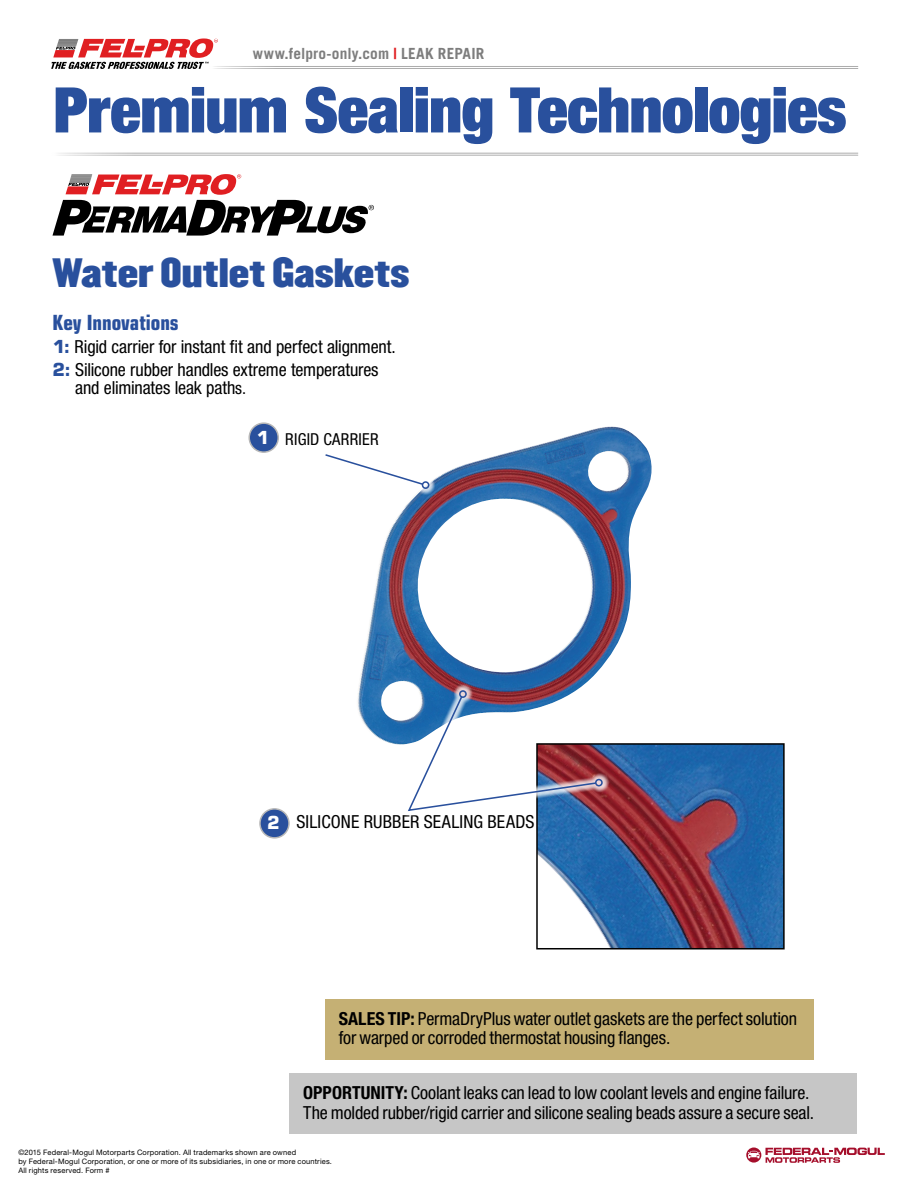
<style>
.page{position:relative;width:918px;height:1188px;background:#fff}
.page>*{position:absolute;margin:0;border:0;box-sizing:border-box;transform-origin:0 0}
.t1{font:900 condensed 63px "Helvetica Neue LT Std";letter-spacing:-.01em;color:#29509d}
.t2{font:36px "Champion HTF Middleweight";color:#29509d}
.t3{font:700 condensed 21px "Square 721 BT";letter-spacing:-.005em;color:#29509d}
.t4{font:condensed 18px/19.5px "Helvetica Neue LT Std";letter-spacing:-.005em;color:#000}
.t5{font:700 18px "Square 721 BT";color:#fff}
.t6{font:condensed 16.5px "Helvetica Neue LT Std";letter-spacing:.015em;color:#000}
.t7{font:700 15.3px "Trade Gothic LT Std";letter-spacing:.01em;color:#7d7d7d}
.t8{font:7.5px/9px "Helvetica Neue LT Std";letter-spacing:.025em;color:#000}
.s1{color:#e01f22}
.s2{font-family:"Square 721 BT";font-weight:700;font-stretch:normal;color:#29509d}
.s3{font-size:16.8px}
.s4{font-family:"Square 721 BT";font-weight:700;font-stretch:normal;font-size:18px;color:#fff}
.s5{font-weight:700}
</style>
<div class="page">
<svg style="left:746px;top:1148px;width:139px;height:15px"></svg>
<hr style="left:51px;top:153px;width:807px;height:1px;background:#acacac">
<hr style="left:51px;top:155px;width:807px;height:1px;background:#acacac">
<hr style="left:209px;top:66px;width:649px;height:1px;background:#acacac">
<hr style="left:209px;top:68px;width:649px;height:1px;background:#acacac">
<svg style="left:51px;top:38px;width:167px;height:31px"></svg>
<svg style="left:52px;top:174px;width:322px;height:62px"></svg>
<div style="left:325px;top:999px;width:488px;height:61px;background:#c5b074"></div>
<div style="left:290px;top:1073px;width:567px;height:61px;background:#c6c6c6"></div>
<img style="left:358px;top:427px;width:294px;height:318px">
<img style="left:539px;top:746px;width:243px;height:200px">
<div style="left:536px;top:743px;width:249px;height:206px;border:2px solid #000"></div>
<div style="left:319px;top:448px;width:117px;height:47px;background:#fff"></div>
<svg style="left:325px;top:454px;width:99px;height:32px"></svg>
<div style="left:422px;top:481px;width:7px;height:8px;border:2px solid #29509d;border-radius:50%"></div>
<div style="left:402px;top:684px;width:207px;height:133px;background:#fff;opacity:.8"></div>
<svg style="left:406px;top:695px;width:192px;height:117px"></svg>
<div style="left:595px;top:779px;width:8px;height:8px;border:2px solid #29509d;border-radius:50%"></div>
<div style="left:459px;top:690px;width:8px;height:8px;border:2px solid #29509d;border-radius:50%"></div>
<div style="left:249px;top:423px;width:29px;height:29px;background:#29509d;border-radius:50%"></div>
<div style="left:248px;top:422px;width:31px;height:31px;border:2px solid #b7b7b7;border-radius:50%"></div>
<div style="left:260px;top:809px;width:29px;height:29px;background:#29509d;border-radius:50%"></div>
<div style="left:259px;top:808px;width:31px;height:31px;border:2px solid #b7b7b7;border-radius:50%"></div>
<p class="t7" style="left:253px;top:44px;width:233px">www.felpro-only.com <span class="s1">|</span> LEAK REPAIR</p>
<h1 class="t1" style="left:53px;top:70px;width:795px">Premium Sealing Technologies</h1>
<h2 class="t2" style="left:52px;top:249px;width:359px">Water Outlet Gaskets</h2>
<p class="t3" style="left:52px;top:310px;width:128px">Key Innovations</p>
<p class="t4" style="left:52px;top:335px;width:345px;line-height:23px"><span class="s2">1:</span> Rigid carrier for instant fit and perfect alignment.<br><span class="s2">2:</span> Silicone rubber handles extreme temperatures</p>
<p class="t4" style="left:75px;top:378px;width:172px">and eliminates leak path<span class="s3">s.</span></p>
<p class="t6" style="left:256px;top:429px;width:124px"><span class="s4">1</span> RIGID CARRIER</p>
<p class="t5" style="left:267px;top:812px;width:14px">2</p>
<p class="t4" style="left:296px;top:812px;width:240px">SILICONE RUBBER SEALING BEADS</p>
<p class="t4" style="left:339px;top:1009px;width:460px"><span class="s5">SALES TIP:</span> PermaDryPlus water outlet gaskets are the perfect solution for warped or corroded thermostat housing flanges.</p>
<p class="t4" style="left:303px;top:1083px;width:512px"><span class="s5">OPPORTUNITY:</span> Coolant leaks can lead to low coolant levels and engine failure.<br>The molded rubber/rigid carrier and silicone sealing beads assure a secure seal.</p>
<p class="t8" style="left:18px;top:1147px;width:315px">©2015 Federal-Mogul Motorparts Corporation. All trademarks shown are owned<br>by Federal-Mogul Corporation, or one or more of its subsidiaries, in one or more countries.<br>All rights reserved. Form #</p>
</div>
